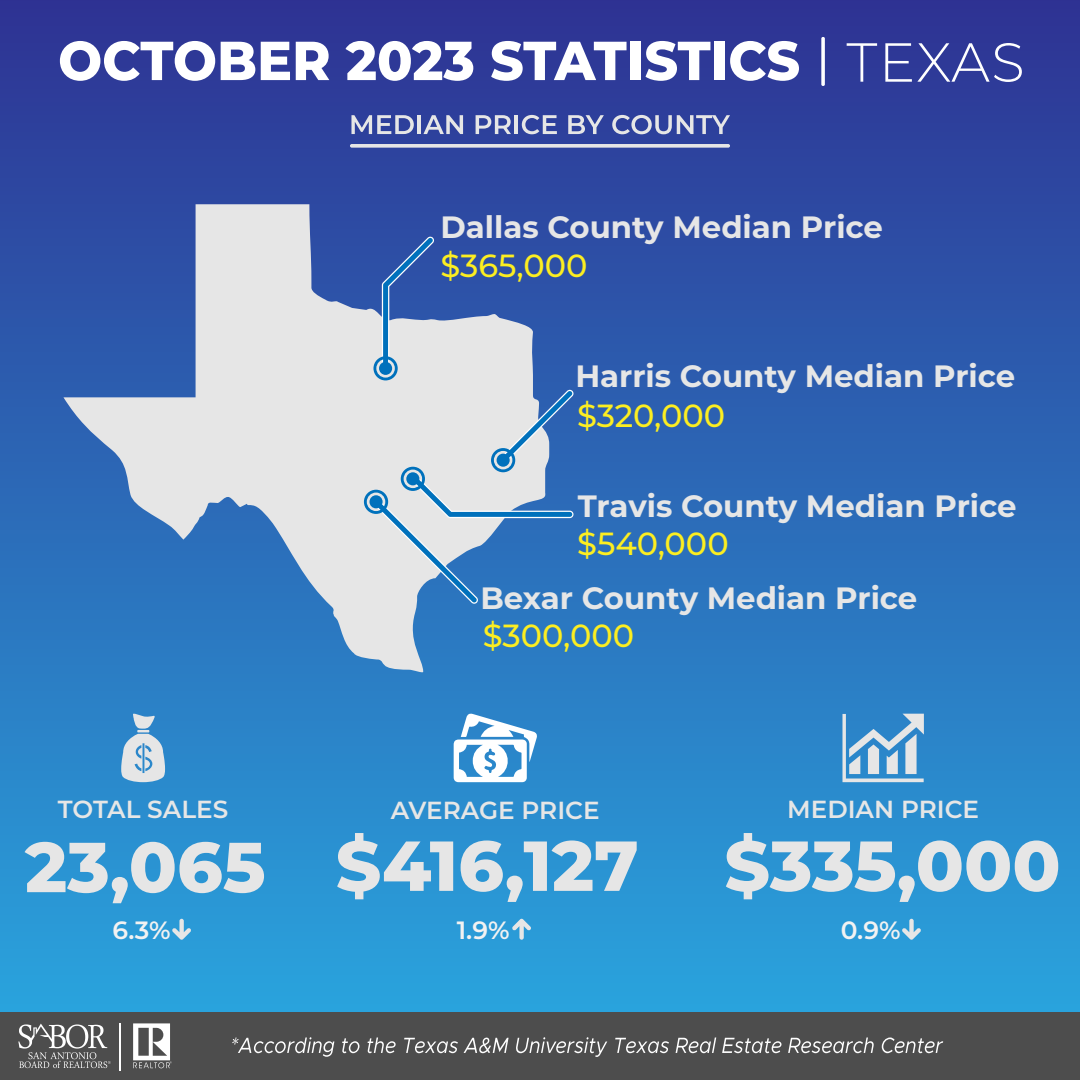
<style>
.page{position:relative;width:1080px;height:1080px;background:#fff}
.page>*{position:absolute;margin:0;border:0;box-sizing:border-box;transform-origin:0 0}
.t1{font:800 70.5px "Montserrat";color:#e6e6e6}
.t2{font:800 54.8px "Montserrat";color:#fff;scale:.95 1}
.t3{font:500 32px "Montserrat";color:#fcee21}
.t4{font:700 30.8px "Montserrat";color:#e6e6e6}
.t5{font:600 25px "Montserrat";color:#f2f2f2}
.t6{font:600 24.7px "Montserrat";color:#e6e6e6}
</style>
<div class="page">
<div style="left:0;top:0;width:1080px;height:1080px;background:linear-gradient(to bottom,#2e3293,#29abe2)"></div>
<svg style="left:121px;top:712px;width:44px;height:70px;background:#9abeda"></svg>
<svg style="left:842px;top:714px;width:82px;height:68px;background:#79aed5"></svg>
<svg style="left:63px;top:204px;width:486px;height:470px;background:#7a9ac8"></svg>
<svg style="left:364px;top:390px;width:210px;height:214px;background:#a0bbd6"></svg>
<div style="left:497px;top:454px;width:13px;height:13px;background:#0071bc;border-radius:50%"></div>
<svg style="left:373px;top:237px;width:61px;height:143px;background:#7491c3"></svg>
<div style="left:379px;top:362px;width:13px;height:13px;background:#0071bc;border-radius:50%"></div>
<svg style="left:351px;top:115px;width:63px;height:19px"></svg>
<hr style="left:418px;top:115px;width:3px;height:19px;background:#e6e6e6">
<svg style="left:423px;top:115px;width:40px;height:19px"></svg>
<svg style="left:476px;top:115px;width:35px;height:19px"></svg>
<hr style="left:515px;top:115px;width:3px;height:19px;background:#e6e6e6">
<svg style="left:522px;top:115px;width:35px;height:19px"></svg>
<svg style="left:568px;top:115px;width:36px;height:19px"></svg>
<svg style="left:612px;top:115px;width:118px;height:19px;background:#727db7"></svg>
<svg style="left:350px;top:144px;width:380px;height:4px;background:#d4d6de"></svg>
<svg style="left:821px;top:37px;width:4px;height:49px"></svg>
<svg style="left:847px;top:43px;width:30px;height:39px"></svg>
<svg style="left:885px;top:43px;width:137px;height:39px;background:#565fab"></svg>
<div style="left:0;top:1012px;width:1080px;height:68px;background:#4d4d4d"></div>
<svg style="left:18px;top:1024px;width:93px;height:44px"></svg>
<hr style="left:119px;top:1023px;width:1px;height:48px;background:#fff">
<svg style="left:133px;top:1023px;width:39px;height:45px"></svg>
<svg style="left:232px;top:1037px;width:102px;height:20px"></svg>
<svg style="left:342px;top:1038px;width:17px;height:15px"></svg>
<svg style="left:368px;top:1038px;width:28px;height:15px"></svg>
<svg style="left:404px;top:1038px;width:54px;height:15px"></svg>
<svg style="left:464px;top:1038px;width:45px;height:15px"></svg>
<svg style="left:516px;top:1037px;width:91px;height:20px"></svg>
<svg style="left:615px;top:1038px;width:54px;height:15px"></svg>
<svg style="left:676px;top:1038px;width:40px;height:15px"></svg>
<svg style="left:722px;top:1038px;width:60px;height:15px"></svg>
<svg style="left:788px;top:1038px;width:86px;height:15px"></svg>
<svg style="left:882px;top:1038px;width:61px;height:15px"></svg>
<svg style="left:902px;top:919px;width:19px;height:21px"></svg>
<svg style="left:512px;top:919px;width:19px;height:21px"></svg>
<svg style="left:172px;top:919px;width:19px;height:21px"></svg>
<svg style="left:454px;top:713px;width:84px;height:69px"></svg>
<h2 class="t2" style="left:58px;top:20px;width:783px">OCTOBER 2023 STATISTICS</h2>
<p class="t4" style="left:441px;top:205px;width:444px">Dallas County Median Price</p>
<p class="t3" style="left:441px;top:243px;width:148px">$365,000</p>
<p class="t4" style="left:575px;top:353px;width:441px">Harris County Median Price</p>
<p class="t3" style="left:577px;top:393px;width:149px">$320,000</p>
<p class="t4" style="left:578px;top:484px;width:440px">Travis County Median Price</p>
<p class="t3" style="left:577px;top:521px;width:153px">$540,000</p>
<p class="t4" style="left:480px;top:575px;width:439px">Bexar County Median Price</p>
<p class="t6" style="left:58px;top:792px;width:172px">TOTAL SALES</p>
<h1 class="t1" style="left:25px;top:815px;width:242px">23,065</h1>
<p class="t3" style="left:483px;top:613px;width:153px">$300,000</p>
<p class="t6" style="left:787px;top:792px;width:194px">MEDIAN PRICE</p>
<h1 class="t1" style="left:336px;top:814px;width:726px">$416,127 $335,000</h1>
<p class="t6" style="left:391px;top:792px;width:210px">AVERAGE PRICE</p>
<p class="t5" style="left:112px;top:912px;width:60px">6.3%</p>
<p class="t5" style="left:457px;top:912px;width:54px">1.9%</p>
<p class="t5" style="left:841px;top:912px;width:61px">0.9%</p>
</div>
